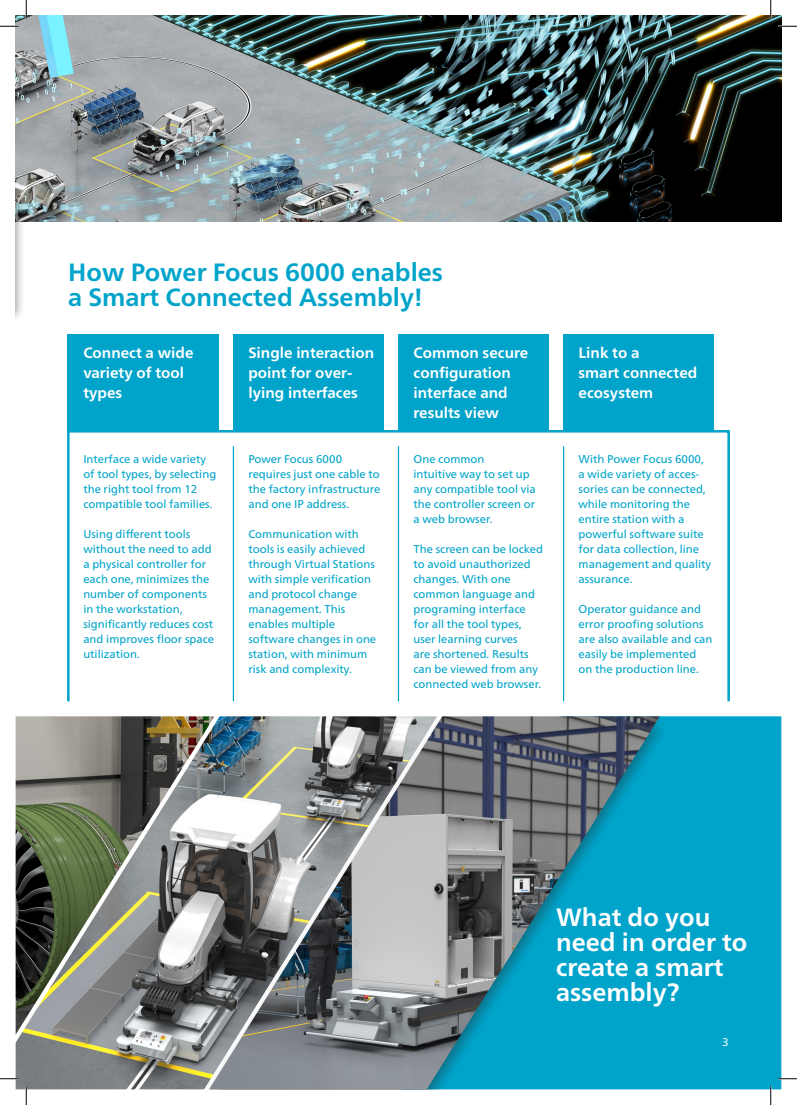
<style>
.page{position:relative;width:797px;height:1105px;background:#fff}
.page>*{position:absolute;margin:0;border:0;box-sizing:border-box;transform-origin:0 0}
.Page_Subheading{font:700 25px/25px "Neue Frutiger World";color:#00a4ca}
.Page_Heading{font:700 25px/25px "Neue Frutiger World";color:#fff}
.Page_Subheading_2{font:700 15px/20px "Neue Frutiger World";color:#fff}
.Page_Subheading_2-2{font:11.25px/15px "Neue Frutiger World";color:#00a4ca}
.Table_body{font:11.25px "Neue Frutiger World";color:#fff}
</style>
<div class="page">
<div style="left:670px;top:716px;width:111px;height:373px;background:#00a4ca"></div>
<img style="left:16px;top:16px;width:765px;height:205px">
<div style="left:563px;top:334px;width:150px;height:97px;background:#00a4ca"></div>
<div style="left:398px;top:334px;width:150px;height:97px;background:#00a4ca"></div>
<div style="left:233px;top:334px;width:150px;height:97px;background:#00a4ca"></div>
<div style="left:67px;top:334px;width:151px;height:97px;background:#00a4ca"></div>
<div style="left:67px;top:430px;width:663px;height:273px;border:2px solid #00a4ca"></div>
<hr style="left:233px;top:446px;width:1px;height:255px;background:#00a4ca">
<hr style="left:398px;top:446px;width:1px;height:255px;background:#00a4ca">
<hr style="left:563px;top:446px;width:1px;height:255px;background:#00a4ca">
<div style="left:16px;top:186px;width:9px;height:136px;background:#231f20;opacity:.4"></div>
<img style="left:16px;top:716px;width:182px;height:373px">
<div style="left:198px;top:715px;width:472px;height:374px;background:#231f20;opacity:.4"></div>
<img style="left:209px;top:716px;width:451px;height:373px">
<svg style="left:0;top:25px;width:19px;height:2px"></svg>
<svg style="left:778px;top:25px;width:19px;height:2px"></svg>
<svg style="left:778px;top:1078px;width:19px;height:1px"></svg>
<svg style="left:25px;top:0;width:2px;height:19px"></svg>
<svg style="left:0;top:938px;width:72px;height:167px"></svg>
<svg style="left:770px;top:0;width:1px;height:19px"></svg>
<svg style="left:770px;top:1086px;width:1px;height:19px"></svg>
<p class="Page_Subheading" style="left:68px;top:260px;width:376px">How Power Focus 6000 enables a Smart Connected Assembly!</p>
<p class="Page_Subheading_2" style="left:83px;top:342px;width:112px">Connect a wide variety of tool types</p>
<p class="Page_Subheading_2" style="left:248px;top:342px;width:127px">Single interaction point for over&shy;lying interfaces</p>
<p class="Page_Subheading_2" style="left:413px;top:342px;width:116px">Common secure configuration interface and results view</p>
<p class="Page_Subheading_2-2" style="left:83px;top:451px;width:134px">Interface a wide variety of tool types, by selecting the right tool from 12 compatible tool families.</p>
<p class="Page_Subheading_2-2" style="left:83px;top:526px;width:132px">Using different tools without the need to add a physical controller for each one, minimizes the number of components in the workstation, significantly reduces cost and improves floor space utilization.</p>
<p class="Page_Subheading_2-2" style="left:248px;top:451px;width:133px">Power Focus 6000 requires just one cable to the factory infrastructure and one IP address.</p>
<p class="Page_Subheading_2-2" style="left:248px;top:526px;width:129px">Communication with tools is easily achieved through Virtual Stations with simple verification and protocol change management. This enables multiple software changes in one station, with minimum risk and complexity.</p>
<p class="Page_Subheading_2-2" style="left:413px;top:451px;width:124px">One common<br>intuitive way to set up any compatible tool via the controller screen or a web browser.</p>
<p class="Page_Subheading_2-2" style="left:413px;top:541px;width:131px">The screen can be locked to avoid unauthorized changes. With one common language and programing interface for all the tool types, user learning curves<br>are shortened. Results can be viewed from any connected web browser.</p>
<p class="Page_Subheading_2" style="left:578px;top:342px;width:120px">Link to a<br>smart connected ecosystem</p>
<p class="Page_Subheading_2-2" style="left:578px;top:451px;width:134px">With Power Focus 6000, a wide variety of acces&shy;sories can be connected, while monitoring the entire station with a powerful software suite for data collection, line management and quality assurance.</p>
<p class="Page_Subheading_2-2" style="left:578px;top:601px;width:135px">Operator guidance and error proofing solutions are also available and can easily be implemented on the production line.</p>
<p class="Page_Heading" style="left:556px;top:905px;width:193px">What do you need in order to create a smart assembly?</p>
<p class="Table_body" style="left:722px;top:1033px;width:8px">3</p>
</div>
